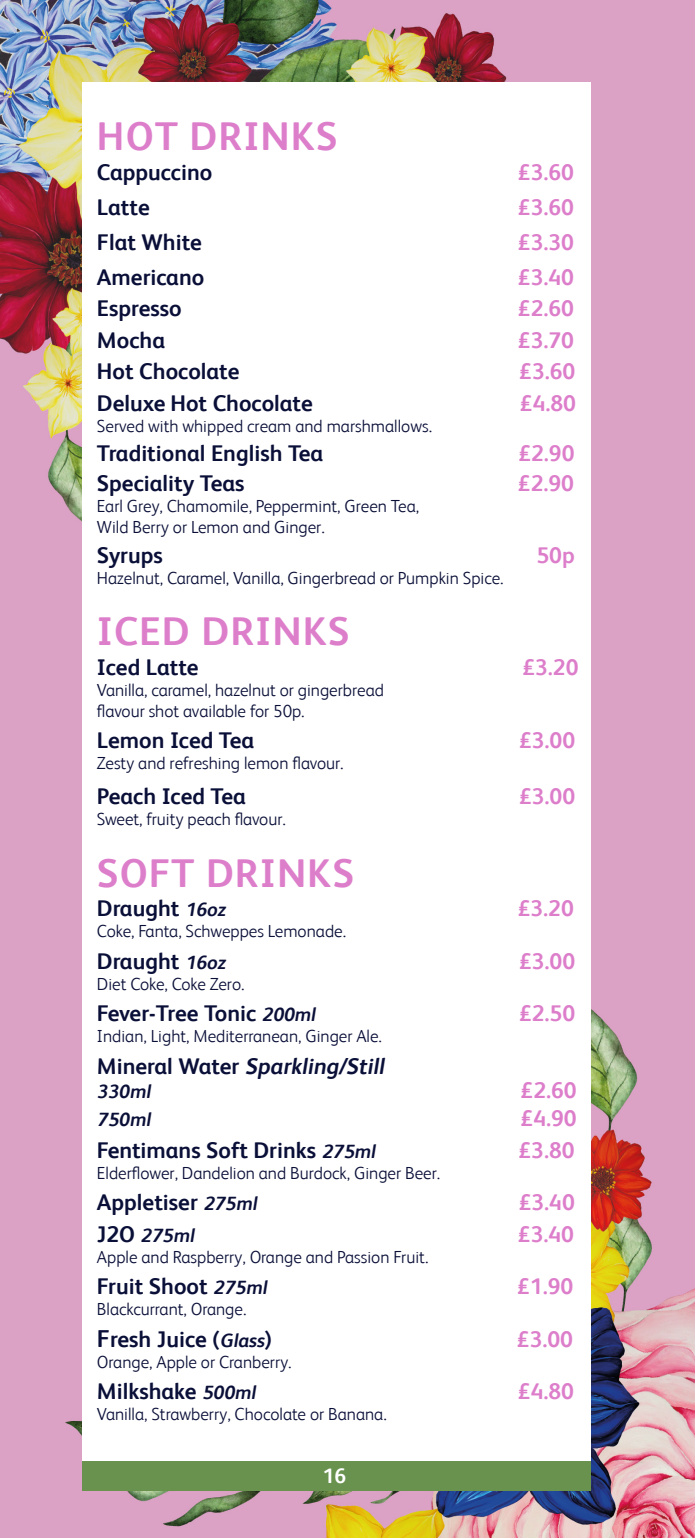
<style>
.page{position:relative;width:695px;height:1538px;background:#fff}
.page>*{position:absolute;margin:0;border:0;box-sizing:border-box;transform-origin:0 0}
.t1{font:700 40.25px "FS Albert";letter-spacing:.025em;color:#dd7ecb}
.t2{font:700 22.75px "FS Albert";color:#0a0f38}
.t3{font:700 22.75px "FS Albert";color:#dd7ecb}
.t4{font:italic 700 22.75px "FS Albert";color:#0a0f38}
.t5{font:700 21px "FS Albert";color:#fff}
.t6{font:italic 700 19.25px "FS Albert";color:#0a0f38}
.t7{font:300 17.5px/21px "FS Albert";color:#0a0f38}
.s1{font-style:italic;font-size:19.25px}
.s2{font-style:normal}
.s3{font-style:normal;font-size:22.75px}
.s4{font-size:24.5px}
</style>
<div class="page">
<img style="left:0;top:0;width:695px;height:1538px">
<div style="left:82px;top:82px;width:508px;height:1380px;background:#fff"></div>
<div style="left:82px;top:1461px;width:508px;height:30px;background:#68924e"></div>
<p class="t1" style="left:97px;top:113px;width:242px">HOT DRINKS</p>
<p class="t2" style="left:97px;top:159px;width:117px">Cappuccino</p>
<p class="t3" style="left:518px;top:159px;width:58px">£3.60</p>
<p class="t2" style="left:97px;top:194px;width:54px">Latte</p>
<p class="t3" style="left:518px;top:194px;width:58px">£3.60</p>
<p class="t2" style="left:97px;top:229px;width:106px">Flat White</p>
<p class="t3" style="left:518px;top:229px;width:58px">£3.30</p>
<p class="t2" style="left:97px;top:264px;width:109px">Americano</p>
<p class="t3" style="left:518px;top:264px;width:58px">£3.40</p>
<p class="t2" style="left:97px;top:295px;width:86px">Espresso</p>
<p class="t3" style="left:518px;top:295px;width:58px">£2.60</p>
<p class="t2" style="left:97px;top:327px;width:70px">Mocha</p>
<p class="t3" style="left:518px;top:327px;width:58px">£3.70</p>
<p class="t2" style="left:97px;top:358px;width:144px">Hot Chocolate</p>
<p class="t3" style="left:519px;top:358px;width:58px">£3.60</p>
<p class="t2" style="left:97px;top:390px;width:217px">Deluxe Hot Chocolate</p>
<p class="t3" style="left:520px;top:390px;width:58px">£4.80</p>
<p class="t7" style="left:97px;top:415px;width:336px">Served with whipped cream and marshmallows.</p>
<p class="t2" style="left:97px;top:440px;width:228px">Traditional English Tea</p>
<p class="t3" style="left:518px;top:440px;width:58px">£2.90</p>
<p class="t2" style="left:97px;top:470px;width:149px">Speciality Teas</p>
<p class="t3" style="left:518px;top:470px;width:58px">£2.90</p>
<p class="t7" style="left:97px;top:495px;width:324px">Earl Grey, Chamomile, Peppermint, Green Tea,</p>
<p class="t7" style="left:97px;top:516px;width:229px">Wild Berry or Lemon and Ginger.</p>
<p class="t2" style="left:97px;top:542px;width:67px">Syrups</p>
<p class="t3" style="left:536px;top:542px;width:40px">50p</p>
<p class="t7" style="left:97px;top:567px;width:408px">Hazelnut, Caramel, Vanilla, Gingerbread or Pumpkin Spice.</p>
<p class="t1" style="left:97px;top:608px;width:254px">ICED DRINKS</p>
<p class="t2" style="left:97px;top:654px;width:103px">Iced Latte</p>
<p class="t3" style="left:522px;top:654px;width:58px">£3.20</p>
<p class="t7" style="left:97px;top:679px;width:288px">Vanilla, caramel, hazelnut or gingerbread flavour shot available for 50p.</p>
<p class="t2" style="left:97px;top:727px;width:159px">Lemon Iced Tea</p>
<p class="t3" style="left:519px;top:727px;width:58px">£3.00</p>
<p class="t7" style="left:97px;top:753px;width:248px">Zesty and refreshing lemon flavour.</p>
<p class="t2" style="left:97px;top:783px;width:150px">Peach Iced Tea</p>
<p class="t3" style="left:519px;top:783px;width:58px">£3.00</p>
<p class="t7" style="left:97px;top:809px;width:190px">Sweet, fruity peach flavour.</p>
<p class="t1" style="left:97px;top:849px;width:258px">SOFT DRINKS</p>
<p class="t2" style="left:97px;top:895px;width:133px">Draught <span class="s1">16oz</span></p>
<p class="t3" style="left:517px;top:895px;width:58px">£3.20</p>
<p class="t7" style="left:97px;top:921px;width:251px">Coke, Fanta, Schweppes Lemonade.</p>
<p class="t2" style="left:97px;top:948px;width:133px">Draught <span class="s1">16oz</span></p>
<p class="t3" style="left:519px;top:948px;width:58px">£3.00</p>
<p class="t7" style="left:97px;top:973px;width:149px">Diet Coke, Coke Zero.</p>
<p class="t2" style="left:97px;top:1000px;width:223px">Fever-Tree Tonic <span class="s1">200ml</span></p>
<p class="t3" style="left:519px;top:1000px;width:58px">£2.50</p>
<p class="t7" style="left:97px;top:1026px;width:286px">Indian, Light, Mediterranean, Ginger Ale.</p>
<p class="t4" style="left:97px;top:1053px;width:293px"><span class="s2">M i n e ra l Wate r</span> Sparkling/Still</p>
<p class="t6" style="left:97px;top:1081px;width:58px">330ml</p>
<p class="t3" style="left:520px;top:1077px;width:58px">£2.60</p>
<p class="t6" style="left:97px;top:1109px;width:58px">750ml</p>
<p class="t3" style="left:520px;top:1105px;width:58px">£4.90</p>
<p class="t2" style="left:97px;top:1137px;width:283px">Fentimans Soft Drinks <span class="s1">275ml</span></p>
<p class="t3" style="left:518px;top:1137px;width:58px">£3.80</p>
<p class="t7" style="left:97px;top:1162px;width:345px">Elderflower, Dandelion and Burdock, Ginger Beer.</p>
<p class="t2" style="left:97px;top:1189px;width:165px">Appletiser <span class="s1">275ml</span></p>
<p class="t3" style="left:518px;top:1189px;width:58px">£3.40</p>
<p class="t6" style="left:97px;top:1224px;width:102px"><span class="s3">J 2 O</span> 275ml</p>
<p class="t3" style="left:518px;top:1221px;width:58px">£3.40</p>
<p class="t7" style="left:97px;top:1246px;width:333px">Apple and Raspberry, Orange and Passion Fruit.</p>
<p class="t2" style="left:97px;top:1273px;width:175px">Fruit Shoot <span class="s1">275ml</span></p>
<p class="t3" style="left:517px;top:1273px;width:58px">£1.90</p>
<p class="t7" style="left:97px;top:1299px;width:151px">Blackcurrant, Orange.</p>
<p class="t2" style="left:97px;top:1326px;width:176px"><span class="s4">F</span>resh Juice (<span class="s1">Glass</span>)</p>
<p class="t3" style="left:517px;top:1326px;width:58px">£3.00</p>
<p class="t7" style="left:97px;top:1351px;width:196px">Orange, Apple or Cranberry.</p>
<p class="t2" style="left:97px;top:1378px;width:164px">Milkshake <span class="s1">500ml</span></p>
<p class="t3" style="left:518px;top:1378px;width:58px">£4.80</p>
<p class="t7" style="left:97px;top:1404px;width:291px">Vanilla, Strawberry, Chocolate or Banana.</p>
<p class="t5" style="left:323px;top:1464px;width:25px">16</p>
</div>
